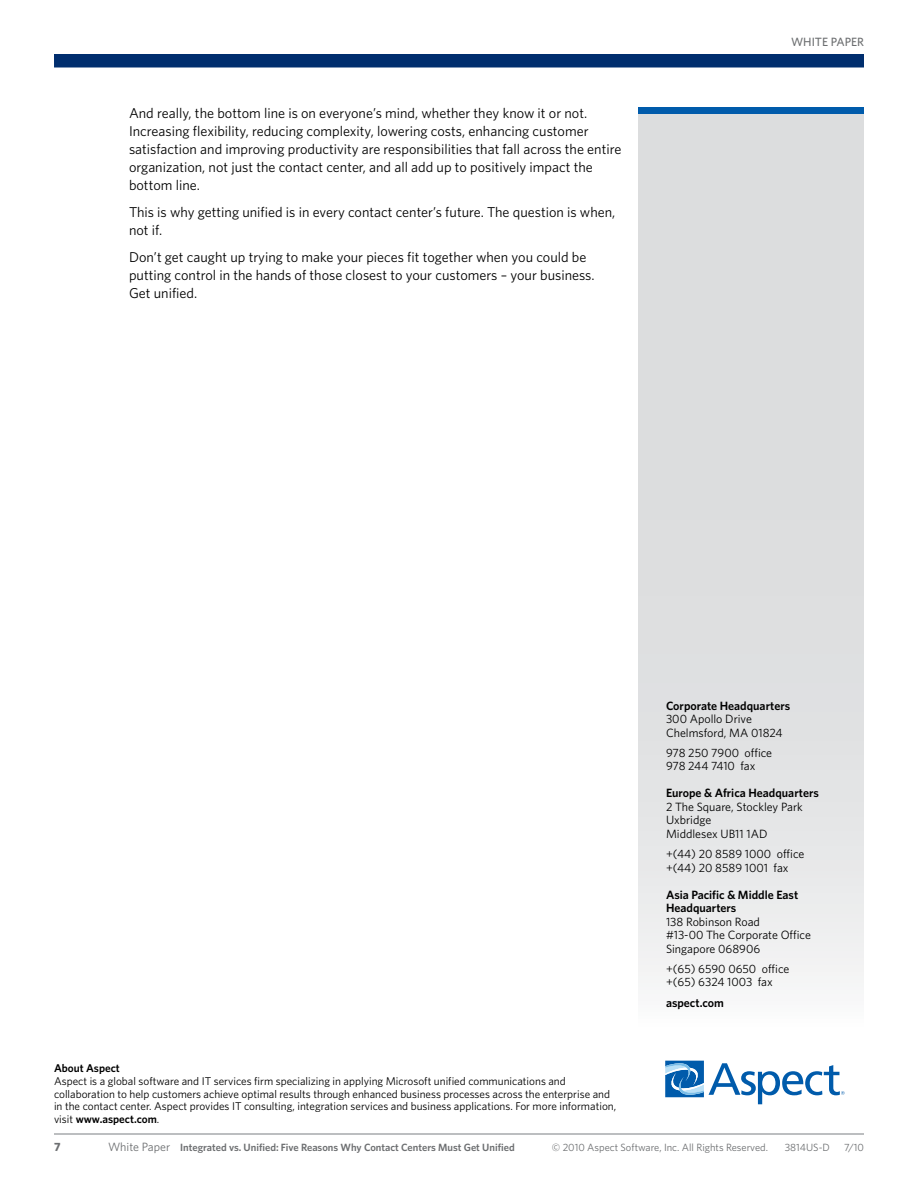
<style>
.page{position:relative;width:918px;height:1188px;background:#fff}
.page>*{position:absolute;margin:0;border:0;box-sizing:border-box;transform-origin:0 0}
.Body{font:14.25px/18px "Whitney";color:#000}
.Sidebar_Address_-_Lo{font:12px/13.5px "Whitney";color:#000}
.Sidebar_Address_-_Na{font:600 12px/13.5px "Whitney";color:#000}
.Folio_Top_Right{font:500 12px "Whitney";color:#6d6f71}
.Sidebar_Address_-_Lo-2{font:600 12px "Whitney";color:#000}
.Folio_Bottom_Left{font:700 12px "Whitney";color:#6d6f71}
.About_Aspect_Book{font:11.25px/12.8px "Whitney";color:#000}
.About_Aspect_Semibol{font:600 11.25px "Whitney";color:#000}
.Folio_Bottom_Left-2{font:600 10.5px "Whitney";color:#6d6f71}
.Footer_Bottom_Right{font:10.5px "Whitney";color:#6d6f71}
.s1{font-weight:600}
.s2{font-weight:400;font-size:12px}
</style>
<div class="page">
<div style="left:638px;top:107px;width:226px;height:923px;background:linear-gradient(to bottom,#d6d7d8,#edeeee)"></div>
<div style="left:638px;top:107px;width:226px;height:7px;background:#005bab"></div>
<svg style="left:665px;top:1061px;width:179px;height:43px"></svg>
<hr style="left:54px;top:1133px;width:810px;height:2px;background:#a7a9ac">
<div style="left:54px;top:54px;width:810px;height:14px;background:#002e6e"></div>
<p class="Body" style="left:129px;top:104px;width:494px">And really, the bottom line is on everyone’s mind, whether they know it or not.<br>Increasing flexibility, reducing complexity, lowering costs, enhancing customer satisfaction and improving productivity are responsibilities that fall across the entire organization, not just the contact center, and all add up to positively impact the bottom line.</p>
<p class="Body" style="left:129px;top:203px;width:488px">This is why getting unified is in every contact center’s future. The question is when, not if.</p>
<p class="Body" style="left:129px;top:248px;width:467px">Don’t get caught up trying to make your pieces fit together when you could be putting control in the hands of those closest to your customers – your business.<br>Get unified.</p>
<p class="Folio_Top_Right" style="left:791px;top:35px;width:74px">WHITE PAPER</p>
<p class="About_Aspect_Semibol" style="left:54px;top:1062px;width:67px">About Aspect</p>
<p class="About_Aspect_Book" style="left:54px;top:1074px;width:564px">Aspect is a global software and IT services firm specializing in applying Microsoft unified communications and collaboration to help customers achieve optimal results through enhanced business processes across the enterprise and in the contact center. Aspect provides IT consulting, integration services and business applications. For more information, visit <span class="s1">www.aspect.com</span>.</p>
<p class="Sidebar_Address_-_Na" style="left:666px;top:698px;width:126px">Corporate Headquarters</p>
<p class="Sidebar_Address_-_Lo" style="left:666px;top:712px;width:118px">300 Apollo Drive<br>Chelmsford, MA 01824</p>
<p class="Sidebar_Address_-_Lo" style="left:666px;top:746px;width:108px">978 250 7900 office<br>978 244 7410 fax</p>
<p class="Sidebar_Address_-_Na" style="left:666px;top:786px;width:154px">Europe &amp; Africa Headquarters</p>
<p class="Sidebar_Address_-_Lo" style="left:666px;top:800px;width:138px">2 The Square, Stockley Park<br>Uxbridge<br>Middlesex UB11 1AD</p>
<p class="Sidebar_Address_-_Lo" style="left:666px;top:847px;width:140px">+(44) 20 8589 1000 office +(44) 20 8589 1001 fax</p>
<p class="Sidebar_Address_-_Na" style="left:666px;top:887px;width:134px">Asia Pacific &amp; Middle East<br>Headquarters</p>
<p class="Sidebar_Address_-_Lo" style="left:666px;top:914px;width:146px">138 Robinson Road<br>#13-00 The Corporate Office<br>Singapore 068906</p>
<p class="Sidebar_Address_-_Lo" style="left:666px;top:962px;width:125px">+(65) 6590 0650 office +(65) 6324 1003 fax</p>
<p class="Sidebar_Address_-_Lo-2" style="left:666px;top:995px;width:60px">aspect.com</p>
<p class="Folio_Bottom_Left" style="left:54px;top:1140px;width:8px">7</p>
<p class="Folio_Bottom_Left-2" style="left:108px;top:1141px;width:408px"><span class="s2">White Paper</span> Integrated vs. Unified: Five Reasons Why Contact Centers Must Get Unified</p>
<p class="Footer_Bottom_Right" style="left:552px;top:1141px;width:218px">© 2010 Aspect Software, Inc. All Rights Reserved.</p>
<p class="Footer_Bottom_Right" style="left:785px;top:1141px;width:47px">3814US-D</p>
<p class="Footer_Bottom_Right" style="left:844px;top:1141px;width:21px">7/10</p>
</div>
